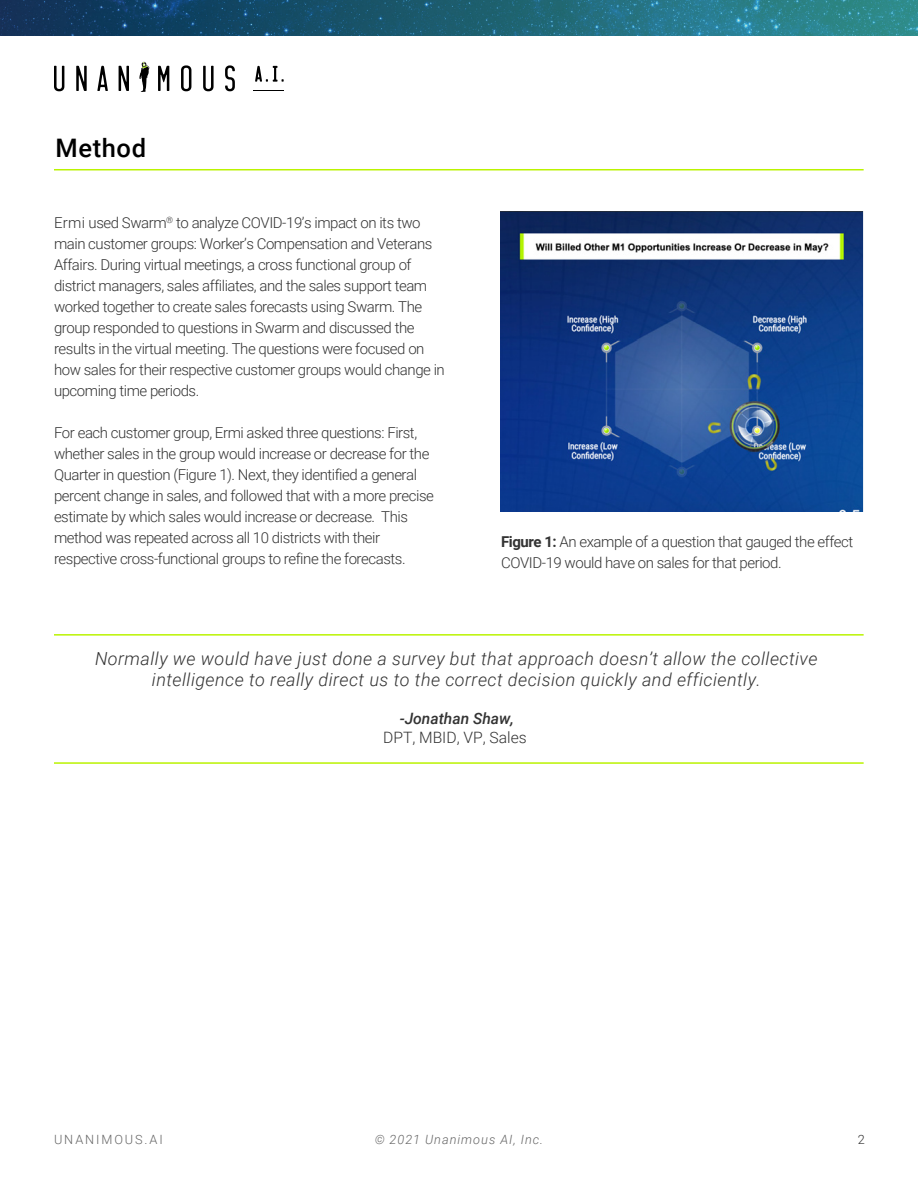
<style>
.page{position:relative;width:918px;height:1188px;background:#fff}
.page>*{position:absolute;margin:0;border:0;box-sizing:border-box;transform-origin:0 0}
.t1{font:500 25.5px "Roboto";letter-spacing:.025em;color:#000}
.t2{font:italic 300 18px/21.6px "Roboto";letter-spacing:.025em;color:#333;text-align:center}
.t3{font:300 15.6px/18.8px "Roboto";color:#333;text-align:center}
.t4{font:300 15px/21px "Roboto";letter-spacing:-.03em;color:#333}
.t5{font:italic 300 12.75px "Roboto";letter-spacing:.075em;color:#666}
.t6{font:300 12.75px "Roboto";letter-spacing:.15em;color:#666}
.t7{font:300 12.75px "Roboto";color:#333}
.s1{font-weight:700}
.s2{font-weight:500;font-style:italic}
</style>
<div class="page">
<svg style="left:54px;top:66px;width:10px;height:25px"></svg>
<svg style="left:76px;top:66px;width:11px;height:25px"></svg>
<svg style="left:97px;top:66px;width:11px;height:25px"></svg>
<svg style="left:119px;top:66px;width:10px;height:25px"></svg>
<svg style="left:158px;top:66px;width:11px;height:25px"></svg>
<svg style="left:181px;top:65px;width:10px;height:26px"></svg>
<svg style="left:203px;top:66px;width:11px;height:25px"></svg>
<svg style="left:225px;top:65px;width:10px;height:26px"></svg>
<svg style="left:255px;top:66px;width:29px;height:16px"></svg>
<hr style="left:253px;top:91px;width:31px;height:1px;background:#000">
<svg style="left:139px;top:62px;width:10px;height:30px"></svg>
<img style="left:0;top:0;width:918px;height:36px">
<hr style="left:54px;top:169px;width:810px;height:1px;background:#baf300">
<hr style="left:54px;top:634px;width:810px;height:2px;background:#baf300">
<hr style="left:54px;top:762px;width:810px;height:2px;background:#baf300">
<img style="left:501px;top:211px;width:362px;height:300px">
<h2 class="t1" style="left:56px;top:130px;width:92px">Method</h2>
<p class="t4" style="left:54px;top:211px;width:392px">Ermi used Swarm<sup>®</sup> to analyze COVID-19’s impact on its two main customer groups: Worker’s Compensation and Veterans Affairs. During virtual meetings, a cross functional group of district managers, sales affiliates, and the sales support team worked together to create sales forecasts using Swarm. The group responded to questions in Swarm and discussed the results in the virtual meeting. The questions were focused on how sales for their respective customer groups would change in upcoming time periods.</p>
<p class="t4" style="left:54px;top:421px;width:381px">For each customer group, Ermi asked three questions: First, whether sales in the group would increase or decrease for the Quarter in question (Figure 1). Next, they identified a general percent change in sales, and followed that with a more precise estimate by which sales would increase or decrease. This method was repeated across all 10 districts with their respective cross-functional groups to refine the forecasts.</p>
<p class="t4" style="left:501px;top:531px;width:354px"><span class="s1">Figure 1:</span> An example of a question that gauged the effect<br>COVID-19 would have on sales for that period.</p>
<p class="t2" style="left:95px;top:647px;width:724px">Normally we would have just done a survey but that approach doesn’t allow the collective intelligence to really direct us to the correct decision quickly and efficiently.</p>
<p class="t3" style="left:383px;top:709px;width:145px"><span class="s2">-Jonathan Shaw,<br></span>DPT, MBID, VP, Sales</p>
<p class="t5" style="left:375px;top:1130px;width:170px">© 2021 Unanimous AI, Inc.</p>
<p class="t6" style="left:54px;top:1130px;width:110px">UNANIMOUS.AI</p>
<p class="t7" style="left:858px;top:1130px;width:9px">2</p>
</div>
